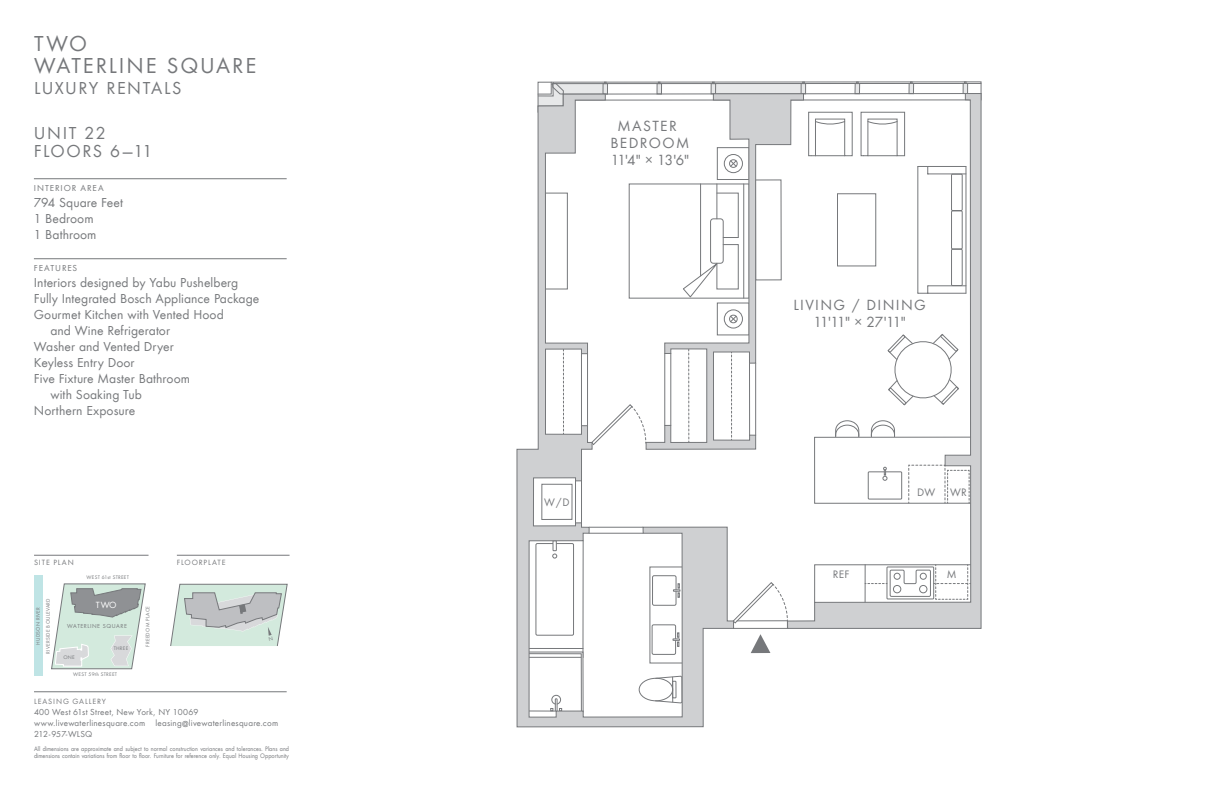
<style>
.page{position:relative;width:1224px;height:792px;background:#fff}
.page>*{position:absolute;margin:0;border:0;box-sizing:border-box;transform-origin:0 0}
.t1{font:20px/22px "Futura ND Book";letter-spacing:.09em;color:#76787b}
.PLAN_LABEL{font:16px "Futura ND Book";letter-spacing:.09em;color:#76787b}
.t2{font:13.6px/17px "Futura ND Book";letter-spacing:.1em;color:#76787b;text-align:center}
.Features{font:12px "Futura ND Book";letter-spacing:.005em;color:#76787b}
.PLAN_LABEL-2{font:12px/16px "Futura ND Book";letter-spacing:.005em;color:#76787b}
.t3{font:10px "Futura ND Book";letter-spacing:.025em;color:#76787b}
.t4{font:8.3px "Futura ND Book";color:#fff}
.PLAN_LABEL-3{font:8px/11px "Futura ND Book";letter-spacing:.03em;color:#76787b}
.PLAN_LABEL-4{font:8px "Futura ND Book";letter-spacing:.12em;color:#76787b}
.PLAN_LABEL-5{font:8px "Futura ND Book";letter-spacing:.115em;color:#76787b}
.t5{font:7px "Futura ND Book";letter-spacing:.125em;color:#76787b}
.t6{font:6px/7px "Futura ND Book";color:#76787b;scale:.9 1}
.t7{font:5.3px "Futura ND";letter-spacing:.1em;color:#76787b}
.t8{font:4.7px "Futura ND Book";letter-spacing:.05em;color:#76787b}
.t9{font:3.4px "Futura ND Book";letter-spacing:.05em;color:#76787b}
</style>
<div class="page">
<div style="left:34px;top:575px;width:9px;height:101px;background:#bfe4e5"></div>
<svg style="left:51px;top:584px;width:95px;height:85px;background:#c9d5cf"></svg>
<hr style="left:34px;top:555px;width:115px;height:1px;background:#76787b">
<hr style="left:177px;top:555px;width:113px;height:1px;background:#76787b">
<hr style="left:34px;top:692px;width:253px;height:1px;background:#76787b">
<svg style="left:734px;top:582px;width:53px;height:71px"></svg>
<svg style="left:537px;top:81px;width:445px;height:12px"></svg>
<svg style="left:516px;top:93px;width:218px;height:634px"></svg>
<svg style="left:645px;top:93px;width:142px;height:357px"></svg>
<svg style="left:787px;top:93px;width:195px;height:536px"></svg>
<hr style="left:34px;top:179px;width:253px;height:1px;background:#76787b">
<hr style="left:34px;top:259px;width:253px;height:1px;background:#76787b">
<svg style="left:170px;top:584px;width:117px;height:62px;background:#cad6d1"></svg>
<h1 class="t1" style="left:34px;top:32px;width:224px">TWO<br>WATERLINE SQUARE</h1>
<h2 class="PLAN_LABEL" style="left:34px;top:78px;width:149px">LUXURY RENTALS</h2>
<p class="PLAN_LABEL" style="left:34px;top:123px;width:73px">UNIT 22</p>
<p class="PLAN_LABEL" style="left:34px;top:141px;width:120px">FLOORS 6—11</p>
<p class="PLAN_LABEL-4" style="left:34px;top:183px;width:71px">INTERIOR AREA</p>
<p class="PLAN_LABEL-2" style="left:34px;top:195px;width:91px">794 Square Feet<br>1 Bedroom</p>
<p class="PLAN_LABEL-2" style="left:34px;top:227px;width:64px">1 Bathroom</p>
<p class="PLAN_LABEL-5" style="left:34px;top:263px;width:45px">FEATURES</p>
<p class="PLAN_LABEL-2" style="left:34px;top:275px;width:206px">Interiors designed by Yabu Pushelberg</p>
<p class="Features" style="left:34px;top:291px;width:227px">Fully Integrated Bosch Appliance Package</p>
<p class="Features" style="left:34px;top:307px;width:191px">Gourmet Kitchen with Vented Hood</p>
<p class="Features" style="left:50px;top:323px;width:121px">and Wine Refrigerator</p>
<p class="Features" style="left:34px;top:339px;width:141px">Washer and Vented Dryer</p>
<p class="Features" style="left:34px;top:355px;width:102px">Keyless Entry Door</p>
<p class="Features" style="left:34px;top:371px;width:158px">Five Fixture Master Bathroom</p>
<p class="Features" style="left:50px;top:387px;width:93px">with Soaking Tub</p>
<p class="Features" style="left:34px;top:403px;width:103px">Northern Exposure</p>
<p class="t9" style="left:186px;top:558px;width:33px">WEST 59th STREET</p>
<p class="t5" style="left:34px;top:558px;width:41px">SITE PLAN</p>
<p class="t5" style="left:177px;top:558px;width:50px">FLOORPLATE</p>
<p class="t8" style="left:45px;top:654px;width:57px;rotate:-90deg">RIVERSIDE BOULEVARD</p>
<p class="t8" style="left:35px;top:645px;width:39px;rotate:-90deg">HUDSON RIVER</p>
<p class="t8" style="left:87px;top:575px;width:44px">WEST 61st STREET</p>
<h3 class="t4" style="left:96px;top:599px;width:22px">TWO</h3>
<p class="t7" style="left:67px;top:623px;width:61px">WATERLINE SQUARE</p>
<p class="t8" style="left:114px;top:645px;width:16px">THREE</p>
<p class="t8" style="left:63px;top:654px;width:13px">ONE</p>
<p class="t8" style="left:73px;top:671px;width:45px">WEST 59th STREET</p>
<p class="t8" style="left:145px;top:647px;width:42px;rotate:-90deg">FREEDOM PLACE</p>
<p class="t5" style="left:34px;top:697px;width:74px">LEASING GALLERY</p>
<h3 class="PLAN_LABEL-3" style="left:34px;top:707px;width:166px">400 West 61st Street, New York, NY 10069 www.livewaterlinesquare.com</h3>
<h3 class="PLAN_LABEL-3" style="left:155px;top:718px;width:124px">leasing@livewaterlinesquare.com</h3>
<h3 class="PLAN_LABEL-3" style="left:34px;top:729px;width:60px">212-957-WLSQ</h3>
<p class="t8" style="left:35px;top:769px;width:39px;rotate:-90deg">HUDSON RIVER</p>
<p class="t6" style="left:34px;top:745px;width:285px">All dimensions are approximate and subject to normal construction variances and tolerances. Plans and dimensions contain variations from floor to floor. Furniture for reference only. Equal Housing Opportunity</p>
<p class="t2" style="left:610px;top:117px;width:80px">MASTER<br>BEDROOM<br>11'4" × 13'6"</p>
<p class="t3" style="left:544px;top:496px;width:27px">W/D</p>
<p class="t2" style="left:793px;top:296px;width:134px">LIVING / DINING<br>11'11" × 27'11"</p>
<p class="t3" style="left:917px;top:486px;width:20px">DW</p>
<p class="t3" style="left:950px;top:486px;width:18px">WR</p>
<p class="t3" style="left:833px;top:568px;width:18px">REF</p>
<p class="t3" style="left:947px;top:568px;width:11px">M</p>
</div>
